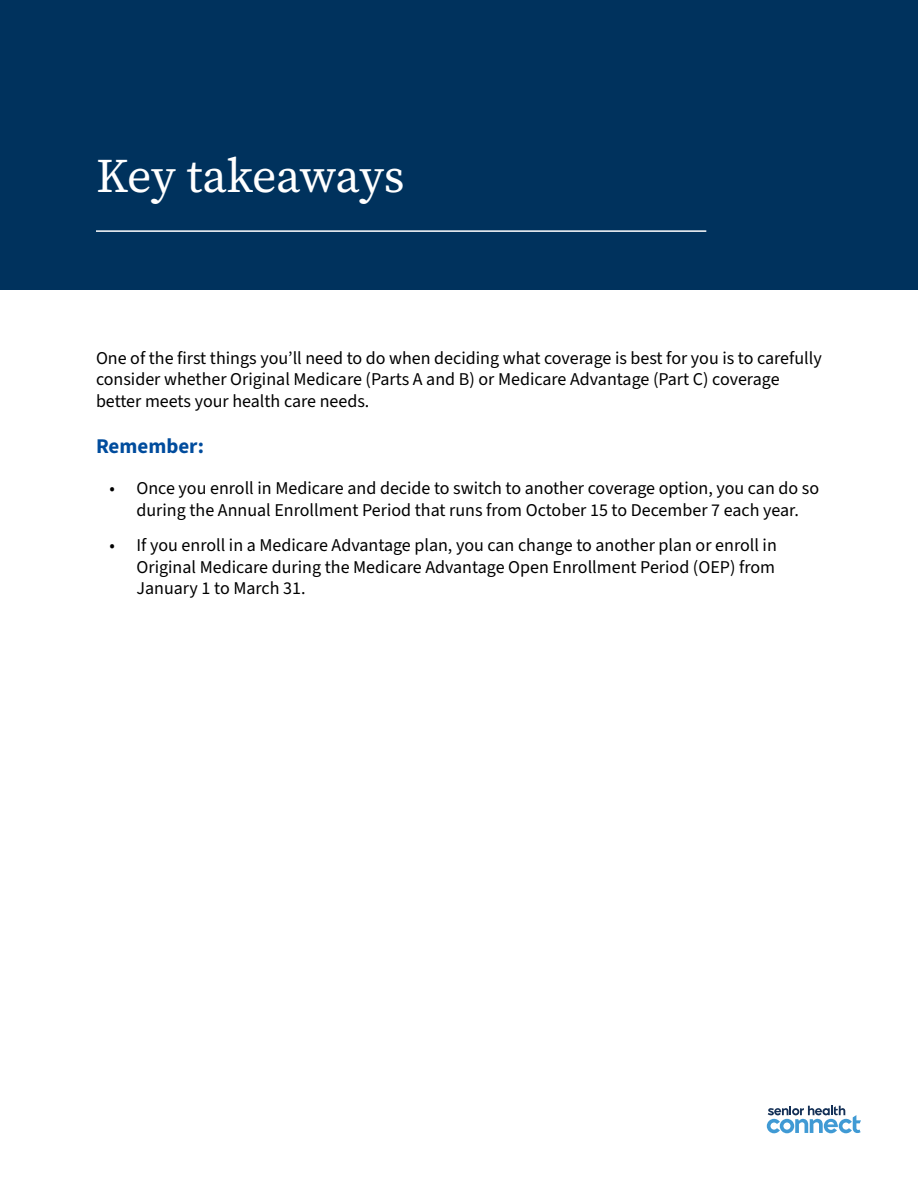
<style>
.page{position:relative;width:918px;height:1188px;background:#fff}
.page>*{position:absolute;margin:0;border:0;box-sizing:border-box;transform-origin:0 0}
.t1{font:48px "Source Serif 4";letter-spacing:-.01em;color:#fff}
.t2{font:700 21px "Source Sans 3";color:#004c9d}
.t3{font:18px/21.6px "Source Sans 3";color:#000}
</style>
<div class="page">
<div style="left:0;top:0;width:918px;height:289px;background:#00325d"></div>
<hr style="left:96px;top:230px;width:610px;height:2px;background:#fff">
<svg style="left:767px;top:1106px;width:94px;height:27px"></svg>
<h1 class="t1" style="left:96px;top:144px;width:310px">Key takeaways</h1>
<p class="t3" style="left:96px;top:347px;width:727px">One of the first things you’ll need to do when deciding what coverage is best for you is to carefully consider whether Original Medicare (Parts A and B) or Medicare Advantage (Part C) coverage better meets your health care needs.</p>
<p class="t2" style="left:96px;top:432px;width:110px">Remember:</p>
<p class="t3" style="left:110px;top:478px;width:711px;text-align:center">• Once you enroll in Medicare and decide to switch to another coverage option, you can do so during the Annual Enrollment Period that runs from October 15 to December 7 each year.</p>
<p class="t3" style="left:136px;top:534px;width:642px;text-align:justify;text-indent:-27px">• If you enroll in a Medicare Advantage plan, you can change to another plan or enroll in Original Medicare during the Medicare Advantage Open Enrollment Period (OEP) from January 1 to March 31.</p>
</div>
